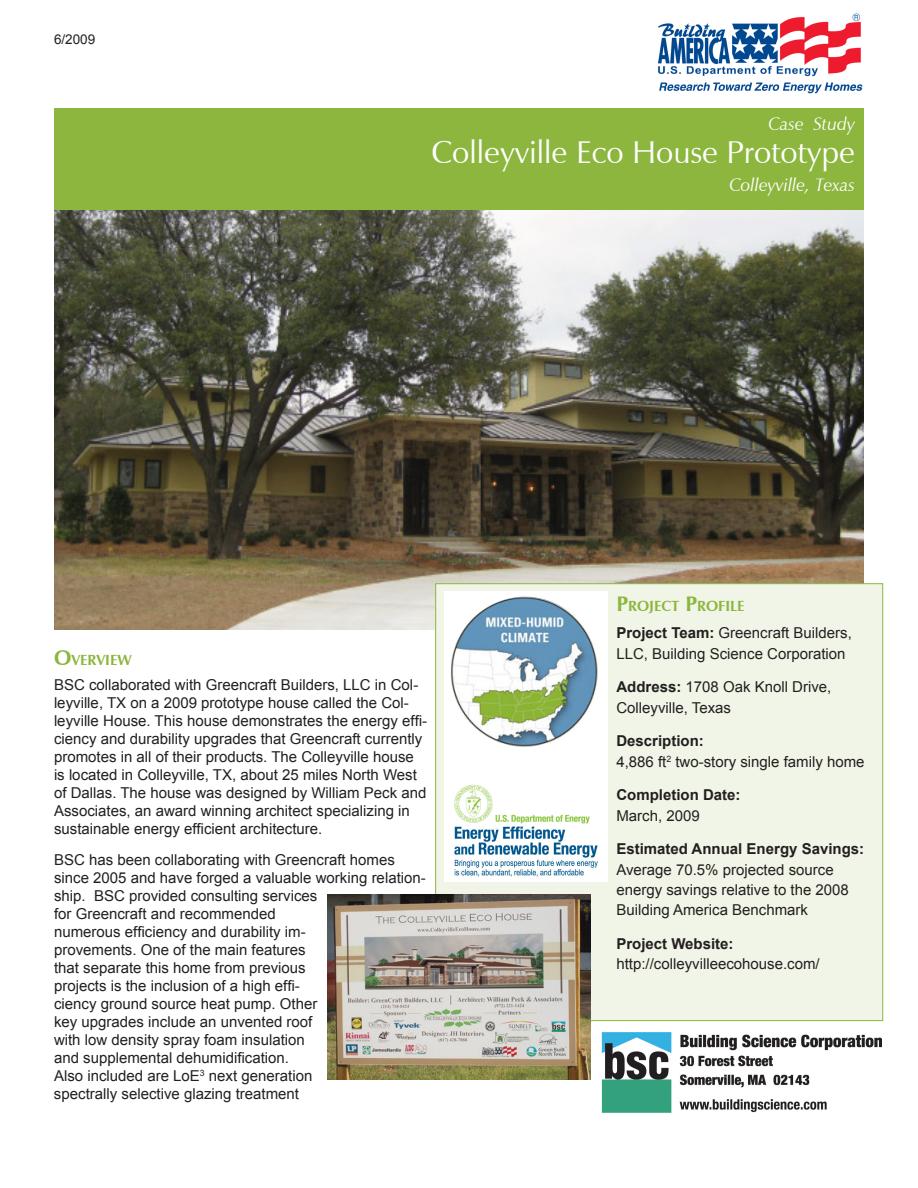
<style>
.page{position:relative;width:918px;height:1188px;background:#fff}
.page>*{position:absolute;margin:0;border:0;box-sizing:border-box;transform-origin:0 0}
.t1{font:31.5px "Zapf Humanist 601 BT";color:#fff}
.t2{font:italic 18px "Zapf Humanist 601 BT";color:#fff}
.t3{font:15px/18px "Arial";color:#231f20}
.t4{font:700 15px "Arial";color:#231f20}
.t5{font:700 14.7px "Zapf Humanist 601 BT";color:#8cb63e}
.t6{font:13.5px "Arial";color:#231f20}
.s1{font-size:21px}
.s2{font-weight:700}
</style>
<div class="page">
<img style="left:657px;top:13px;width:206px;height:81px">
<img style="left:54px;top:209px;width:810px;height:421px">
<img style="left:601px;top:1033px;width:281px;height:80px">
<div style="left:54px;top:108px;width:810px;height:101px;background:#8cb63e"></div>
<div style="left:435px;top:583px;width:448px;height:438px;background:#f1f5e7;border:1px solid #8cb63e"></div>
<div style="left:444px;top:591px;width:163px;height:291px;background:#fff"></div>
<img style="left:454px;top:596px;width:144px;height:281px">
<img style="left:451px;top:597px;width:147px;height:150px">
<img style="left:328px;top:894px;width:262px;height:185px">
<p class="t6" style="left:54px;top:30px;width:43px">6/2009</p>
<p class="t2" style="left:768px;top:113px;width:88px">Case Study</p>
<h1 class="t1" style="left:432px;top:133px;width:425px">Colleyville Eco House Prototype</h1>
<p class="t2" style="left:730px;top:174px;width:127px">Colleyville, Texas</p>
<p class="t5" style="left:54px;top:651px;width:79px"><span class="s1">O</span>VERVIEW</p>
<p class="t3" style="left:54px;top:676px;width:375px">BSC collaborated with Greencraft Builders, LLC in Col&shy;leyville, TX on a 2009 prototype house called the Col&shy;leyville House. This house demonstrates the energy effi&shy;ciency and durability upgrades that Greencraft currently promotes in all of their products. The Colleyville house is located in Colleyville, TX, about 25 miles North West of Dallas. The house was designed by William Peck and Associates, an award winning architect specializing in sustainable energy efficient architecture.</p>
<p class="t3" style="left:54px;top:851px;width:373px">BSC has been collaborating with Greencraft homes since 2005 and have forged a valuable working relation&shy;ship. BSC provided consulting services<br>for Greencraft and recommended<br>numerous efficiency and durability im-<br>provements. One of the main features<br>that separate this home from previous<br>projects is the inclusion of a high effi-<br>ciency ground source heat pump. Other<br>key upgrades include an unvented roof<br>with low density spray foam insulation<br>and supplemental dehumidification.<br>Also included are LoE<sup>3</sup> next generation<br>spectrally selective glazing treatment</p>
<p class="t5" style="left:616px;top:597px;width:130px"><span class="s1">P</span>ROJECT <span class="s1">P</span>ROFILE</p>
<p class="t3" style="left:616px;top:623px;width:237px;line-height:20.2px"><span class="s2">Project Team:</span> Greencraft Builders,<br>LLC, Building Science Corporation</p>
<p class="t3" style="left:616px;top:677px;width:217px;line-height:20.2px"><span class="s2">Address:</span> 1708 Oak Knoll Drive,<br>Colleyville, Texas</p>
<p class="t3" style="left:616px;top:731px;width:250px;line-height:20.2px"><span class="s2">Description:<br></span>4,886 ft<sup>2</sup> two-story single family home</p>
<p class="t4" style="left:616px;top:785px;width:126px">Completion Date:</p>
<p class="t3" style="left:616px;top:807px;width:85px">March, 2009</p>
<p class="t4" style="left:616px;top:839px;width:249px">Estimated Annual Energy Savings:</p>
<p class="t3" style="left:616px;top:859px;width:234px;line-height:20.2px">Average 70.5% projected source energy savings relative to the 2008<br>Building America Benchmark</p>
<p class="t4" style="left:616px;top:934px;width:119px">Project Website:</p>
<p class="t3" style="left:616px;top:955px;width:205px">http://colleyvilleecohouse.com/</p>
</div>
